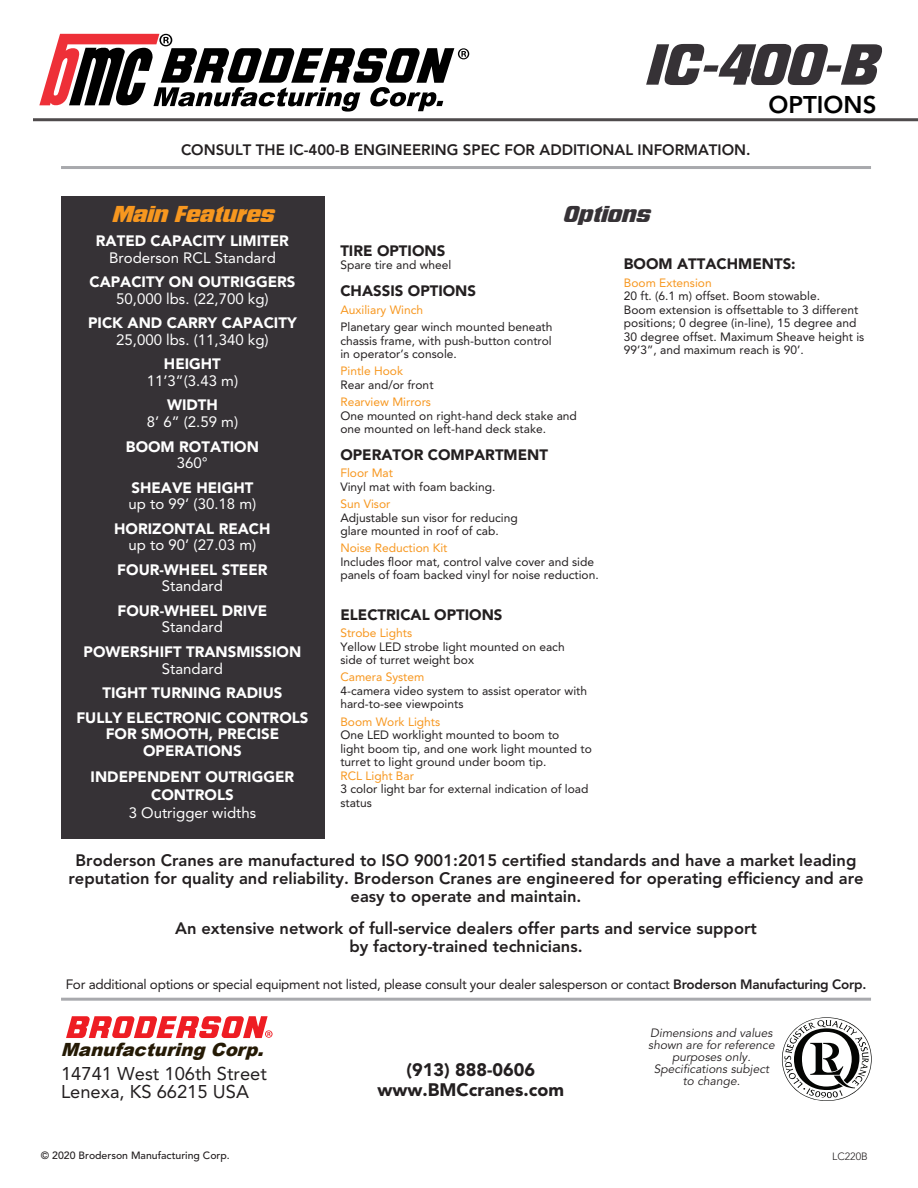
<style>
.page{position:relative;width:918px;height:1188px;background:#fff}
.page>*{position:absolute;margin:0;border:0;box-sizing:border-box;transform-origin:0 0}
.t1{font:italic 52.5px "Neographik";color:#363236}
.t2{font:800 24px "Avenir";color:#000}
.t3{font:italic 21px "Neographik";color:#f7971f}
.t4{font:italic 21px "Neographik";color:#363236}
.t5{font:18.3px "Avenir";color:#231f20}
.t6{font:italic 900 18.15px "Arial";color:#251a05}
.t7{font:900 18px "Avenir";color:#231f20}
.t8{font:800 16.5px/18px "Avenir";color:#231f20;text-align:center}
.t9{font:900 15px/16.5px "Avenir";color:#fff;text-align:center}
.t10{font:900 15px "Avenir";color:#231f20}
.t11{font:15px/16.5px "Avenir";color:#fff;text-align:center}
.t12{font:800 15px "Avenir";color:#231f20}
.t13{font:13.5px "Avenir";letter-spacing:-.02em;color:#231f20}
.t14{font:12px/13.5px "Avenir";color:#231f20}
.t15{font:12px "Avenir";color:#f7971f}
.t16{font:italic 12px/12px "Avenir";color:#231f20;text-align:center}
.t17{font:500 10.5px "Avenir";color:#231f20}
.t18{font:300 10.5px "Avenir";color:#231f20}
.s1{font-weight:400}
.s2{font-weight:900}
.s3{color:#f7971f}
.s4{font-weight:800}
</style>
<div class="page">
<svg style="left:66px;top:1016px;width:207px;height:22px"></svg>
<hr style="left:61px;top:998px;width:810px;height:3px;background:#a8a9ad">
<hr style="left:61px;top:166px;width:810px;height:3px;background:#a8a9ad">
<svg style="left:782px;top:1017px;width:90px;height:84px"></svg>
<div style="left:61px;top:196px;width:263px;height:643px;background:#363236"></div>
<hr style="left:33px;top:118px;width:885px;height:3px;background:#231f20">
<svg style="left:39px;top:34px;width:430px;height:78px"></svg>
<p class="t1" style="left:644px;top:32px;width:253px">IC-400-B</p>
<p class="t2" style="left:769px;top:91px;width:109px">OPTIONS</p>
<p class="t12" style="left:181px;top:141px;width:571px">CONSULT THE IC-400-B ENGINEERING SPEC FOR ADDITIONAL INFORMATION.</p>
<p class="t3" style="left:111px;top:201px;width:171px">MainFeatures</p>
<p class="t9" style="left:96px;top:232px;width:195px">RATED CAPACITY LIMITER<br><span class="s1">Broderson RCL Standard</span></p>
<p class="t9" style="left:89px;top:274px;width:208px">CAPACITY ON OUTRIGGERS<br><span class="s1">50,000 lbs. (22,700 kg)</span></p>
<p class="t9" style="left:88px;top:315px;width:210px">PICK AND CARRY CAPACITY<br><span class="s1">25,000 lbs. (11,340 kg)</span></p>
<p class="t11" style="left:147px;top:356px;width:93px"><span class="s2">HEIGHT<br></span>11’3”(3.43 m)</p>
<p class="t11" style="left:147px;top:397px;width:93px"><span class="s2">WIDTH<br></span>8’ 6” (2.59 m)</p>
<p class="t9" style="left:126px;top:438px;width:134px">BOOM ROTATION<br><span class="s1">360°</span></p>
<p class="t11" style="left:129px;top:479px;width:129px;text-align:left"><span class="s2">SHEAVE HEIGHT </span>up to 99’ (30.18 m)</p>
<p class="t9" style="left:114px;top:520px;width:158px">HORIZONTAL REACH <span class="s1">up to 90’ (27.03 m)</span></p>
<p class="t9" style="left:117px;top:561px;width:152px">FOUR-WHEEL STEER<br><span class="s1">Standard</span></p>
<p class="t9" style="left:117px;top:602px;width:151px">FOUR-WHEEL DRIVE<br><span class="s1">Standard</span></p>
<p class="t9" style="left:84px;top:643px;width:219px">POWERSHIFT TRANSMISSION<br><span class="s1">Standard</span></p>
<p class="t9" style="left:102px;top:685px;width:181px">TIGHT TURNING RADIUS</p>
<p class="t9" style="left:76px;top:709px;width:234px">FULLY ELECTRONIC CONTROLS<br>FOR SMOOTH, PRECISE<br>OPERATIONS</p>
<p class="t9" style="left:91px;top:768px;width:205px;line-height:18px">INDEPENDENT OUTRIGGER<br>CONTROLS<br><span class="s1">3 Outrigger widths</span></p>
<p class="t4" style="left:563px;top:201px;width:96px">Options</p>
<p class="t10" style="left:340px;top:242px;width:106px">TIRE OPTIONS</p>
<p class="t14" style="left:340px;top:259px;width:113px">Spare tire and wheel</p>
<p class="t10" style="left:340px;top:282px;width:137px">CHASSIS OPTIONS</p>
<p class="t15" style="left:340px;top:303px;width:84px">Auxiliary Winch</p>
<p class="t14" style="left:340px;top:320px;width:214px;text-align:justify">Planetary gear winch mounted beneath chassis frame, with push-button control in operator’s console.</p>
<p class="t15" style="left:340px;top:364px;width:64px">Pintle Hook</p>
<p class="t14" style="left:340px;top:378px;width:95px">Rear and/or front</p>
<p class="t14" style="left:340px;top:395px;width:238px"><span class="s3">Rearview Mirrors<br></span>One mounted on right-hand deck stake and one mounted on left-hand deck stake.</p>
<p class="t10" style="left:340px;top:446px;width:209px">OPERATOR COMPARTMENT</p>
<p class="t15" style="left:340px;top:466px;width:54px">Floor Mat</p>
<p class="t14" style="left:340px;top:480px;width:157px">Vinyl mat with foam backing.</p>
<p class="t15" style="left:340px;top:497px;width:52px">Sun Visor</p>
<p class="t14" style="left:340px;top:511px;width:179px">Adjustable sun visor for reducing glare mounted in roof of cab.</p>
<p class="t15" style="left:340px;top:541px;width:109px">Noise Reduction Kit</p>
<p class="t14" style="left:340px;top:555px;width:260px">Includes floor mat, control valve cover and side panels of foam backed vinyl for noise reduction.</p>
<p class="t10" style="left:340px;top:606px;width:164px">ELECTRICAL OPTIONS</p>
<p class="t15" style="left:340px;top:626px;width:73px">Strobe Lights</p>
<p class="t14" style="left:340px;top:640px;width:226px">Yellow LED strobe light mounted on each side of turret weight box</p>
<p class="t15" style="left:340px;top:670px;width:86px">Camera System</p>
<p class="t14" style="left:340px;top:684px;width:248px">4-camera video system to assist operator with hard-to-see viewpoints</p>
<p class="t15" style="left:340px;top:715px;width:101px">Boom Work Lights</p>
<p class="t14" style="left:340px;top:728px;width:253px">One LED worklight mounted to boom to<br>light boom tip, and one work light mounted to turret to light ground under boom tip.</p>
<p class="t15" style="left:340px;top:769px;width:75px">RCL Light Bar</p>
<p class="t14" style="left:340px;top:782px;width:250px">3 color light bar for external indication of load status</p>
<p class="t10" style="left:624px;top:255px;width:173px">BOOM ATTACHMENTS:</p>
<p class="t15" style="left:624px;top:276px;width:89px">Boom Extension</p>
<p class="t14" style="left:624px;top:289px;width:242px">20 ft. (6.1 m) offset. Boom stowable.<br>Boom extension is offsettable to 3 different positions; 0 degree (in-line), 15 degree and 30 degree offset. Maximum Sheave height is 99’3”, and maximum reach is 90’.</p>
<p class="t8" style="left:68px;top:851px;width:797px">Broderson Cranes are manufactured to ISO 9001:2015 certified standards and have a market leading reputation for quality and reliability. Broderson Cranes are engineered for operating efficiency and are easy to operate and maintain.</p>
<p class="t8" style="left:175px;top:919px;width:583px">An extensive network of full-service dealers offer parts and service support by factory-trained technicians.</p>
<p class="t13" style="left:66px;top:977px;width:802px">For additional options or special equipment not listed, please consult your dealer salesperson or contact <span class="s4">Broderson Manufacturing Corp.</span></p>
<h3 class="t6" style="left:61px;top:1037px;width:211px">ManufacturingCorp.</h3>
<p class="t5" style="left:61px;top:1063px;width:207px">14741 West 106th Street</p>
<p class="t5" style="left:61px;top:1081px;width:189px">Lenexa, KS 66215 USA</p>
<p class="t7" style="left:407px;top:1059px;width:130px">(913) 888-0606</p>
<p class="t7" style="left:377px;top:1078px;width:188px">www.BMCcranes.com</p>
<p class="t16" style="left:648px;top:1027px;width:128px">Dimensions and values shown are for reference purposes only.<br>Specifications subject to change.</p>
<p class="t17" style="left:41px;top:1150px;width:190px">© 2020 Broderson Manufacturing Corp.</p>
<p class="t18" style="left:832px;top:1150px;width:37px">LC220B</p>
</div>
